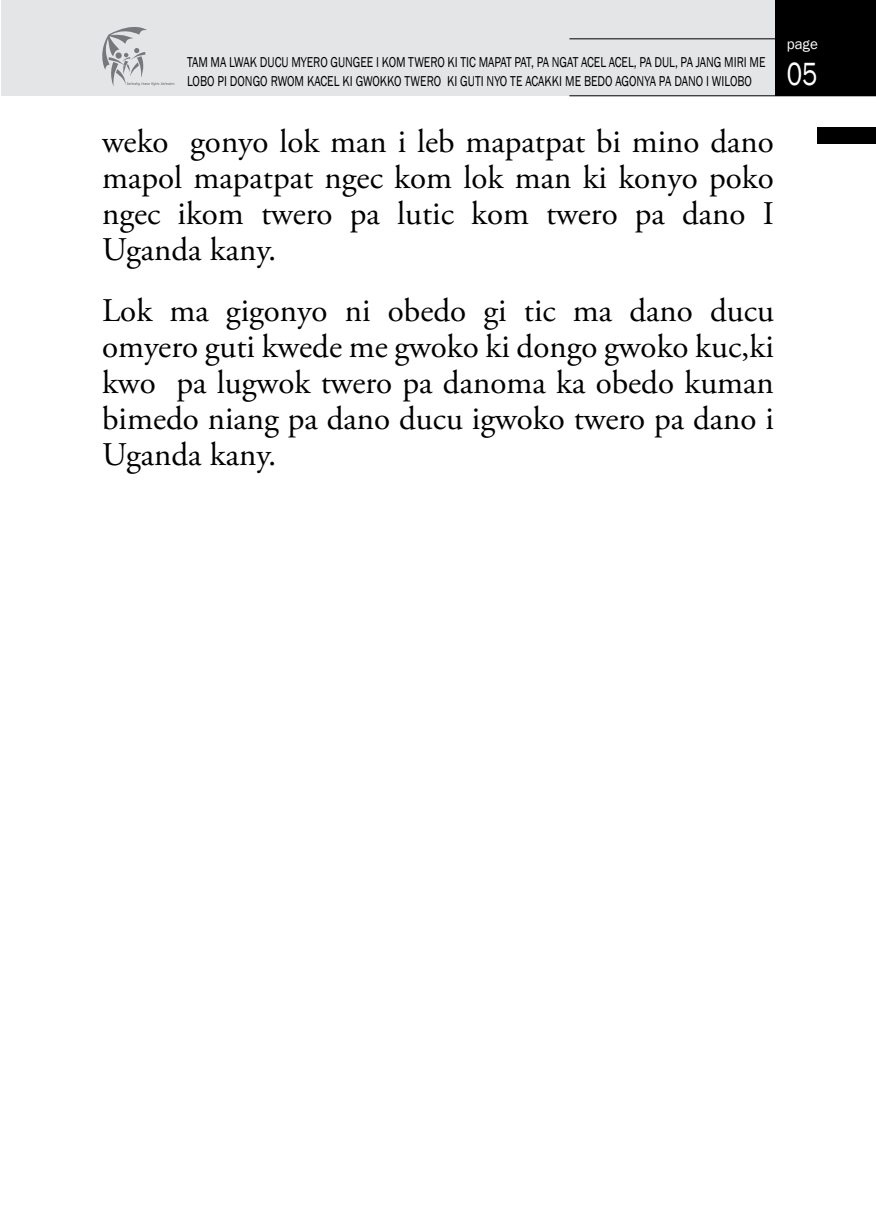
<style>
.page{position:relative;width:876px;height:1217px;background:#fff}
.page>*{position:absolute;margin:0;border:0;box-sizing:border-box;transform-origin:0 0}
.t1{font:33px/36px "Adobe Garamond Pro";color:#000;text-align:justify}
.t2{font:33px "Franklin Gothic";color:#fff;scale:.8 1}
.t3{font:15px "Franklin Gothic";color:#fff}
.t4{font:14.7px/18.9px "Franklin Gothic";color:#000;scale:.8 1}
</style>
<div class="page">
<div style="left:2px;top:0;width:874px;height:95px;background:#e4e5e6"></div>
<hr style="left:569px;top:38px;width:307px;height:1px;background:#000">
<hr style="left:569px;top:95px;width:307px;height:1px;background:#000">
<div style="left:817px;top:128px;width:59px;height:16px;background:#000"></div>
<div style="left:776px;top:0;width:100px;height:95px;background:#000"></div>
<svg style="left:102px;top:27px;width:73px;height:59px"></svg>
<p class="t3" style="left:787px;top:34px;width:33px">page</p>
<p class="t4" style="left:187px;top:53px;width:724px">TAM MA LWAK DUCU MYERO GUNGEE I KOM TWERO KI TIC MAPAT PAT, PA NGAT ACEL ACEL, PA DUL, PA JANG MIRI ME<br>LOBO PI DONGO RWOM KACEL KI GWOKKO TWERO KI GUTI NYO TE ACAKKI ME BEDO AGONYA PA DANO I WILOBO</p>
<p class="t2" style="left:787px;top:54px;width:40px">05</p>
<p class="t1" style="left:102px;top:124px;width:673px">weko gonyo lok man i leb mapatpat bi mino dano mapol mapatpat ngec kom lok man ki konyo poko ngec ikom twero pa lutic kom twero pa dano I Uganda kany.</p>
<p class="t1" style="left:102px;top:294px;width:673px">Lok ma gigonyo ni obedo gi tic ma dano ducu omyero guti kwede me gwoko ki dongo gwoko kuc,ki kwo pa lugwok twero pa danoma ka obedo kuman bimedo niang pa dano ducu igwoko twero pa dano i Uganda kany.</p>
</div>
